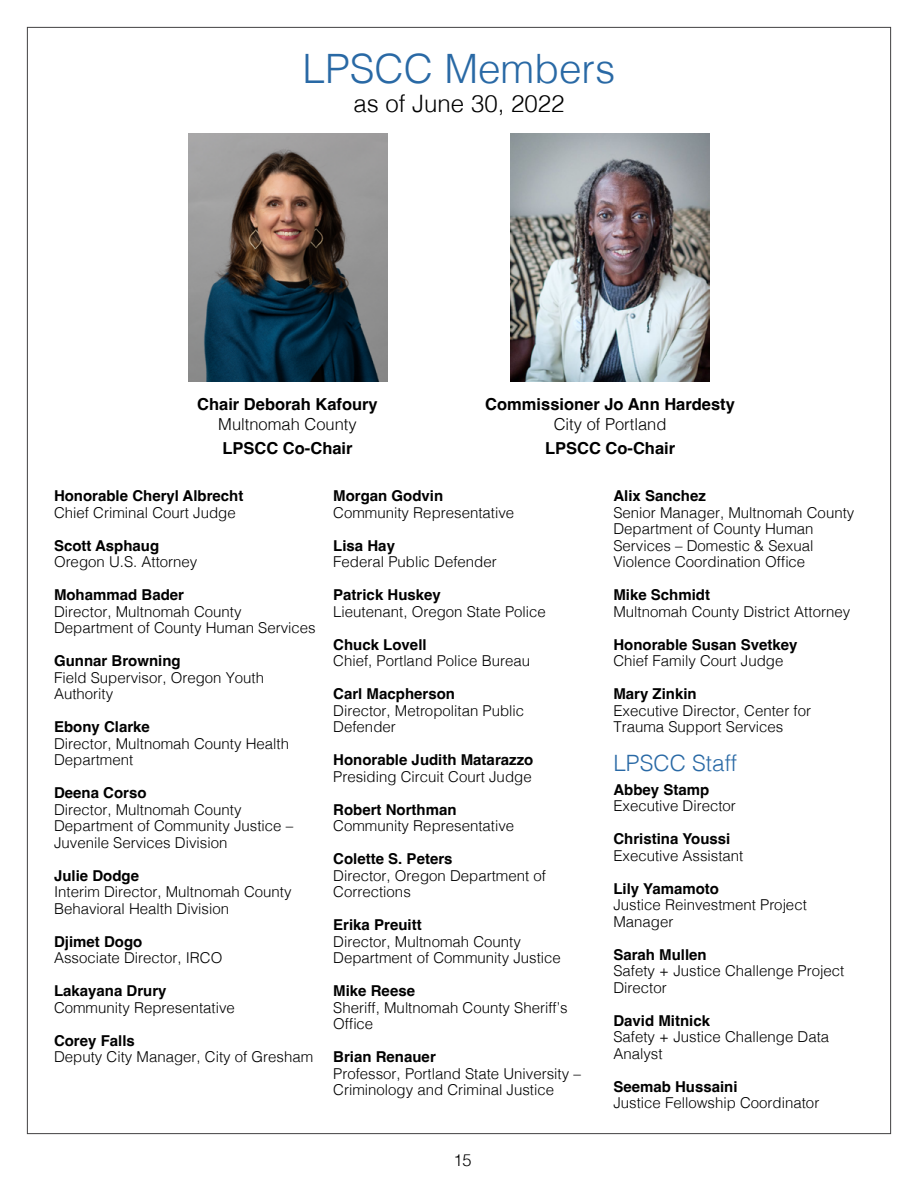
<style>
.page{position:relative;width:918px;height:1188px;background:#fff}
.page>*{position:absolute;margin:0;border:0;box-sizing:border-box;transform-origin:0 0}
.t1{font:300 40.5px "Helvetica";color:#2969a5}
.t2{font:300 24px "Helvetica";color:#000}
.t3{font:300 22.5px "Helvetica";color:#2969a5}
.t4{font:700 16.5px "Helvetica";color:#000}
.t5{font:300 16.5px "Helvetica";color:#000}
.t6{font:300 15px/16.5px "Helvetica";color:#000}
.t7{font:700 15px "Helvetica";color:#000}
</style>
<div class="page">
<img style="left:188px;top:133px;width:199px;height:249px">
<img style="left:511px;top:133px;width:199px;height:249px">
<h1 class="t1" style="left:303px;top:34px;width:314px">LPSCC Members</h1>
<h2 class="t2" style="left:354px;top:83px;width:212px">as of June 30, 2022</h2>
<p class="t4" style="left:197px;top:395px;width:182px">Chair Deborah Kafoury</p>
<p class="t5" style="left:218px;top:410px;width:140px">Multnomah County</p>
<p class="t4" style="left:222px;top:438px;width:132px">LPSCC Co-Chair</p>
<p class="t4" style="left:485px;top:395px;width:251px">Commissioner Jo Ann Hardesty</p>
<p class="t5" style="left:554px;top:410px;width:114px">City of Portland</p>
<p class="t4" style="left:545px;top:438px;width:132px">LPSCC Co-Chair</p>
<p class="t7" style="left:54px;top:487px;width:191px">Honorable Cheryl Albrecht</p>
<p class="t6" style="left:54px;top:503px;width:183px">Chief Criminal Court Judge</p>
<p class="t7" style="left:54px;top:537px;width:107px">Scott Asphaug</p>
<p class="t6" style="left:54px;top:553px;width:145px">Oregon U.S. Attorney</p>
<p class="t7" style="left:54px;top:586px;width:132px">Mohammad Bader</p>
<p class="t6" style="left:54px;top:602px;width:263px">Director, Multnomah County<br>Department of County Human Services</p>
<p class="t7" style="left:54px;top:652px;width:128px">Gunnar Browning</p>
<p class="t6" style="left:54px;top:668px;width:212px">Field Supervisor, Oregon Youth<br>Authority</p>
<p class="t7" style="left:54px;top:718px;width:97px">Ebony Clarke</p>
<p class="t6" style="left:54px;top:734px;width:237px">Director, Multnomah County Health<br>Department</p>
<p class="t7" style="left:54px;top:784px;width:94px">Deena Corso</p>
<p class="t6" style="left:54px;top:800px;width:241px">Director, Multnomah County<br>Department of Community Justice –<br>Juvenile Services Division</p>
<p class="t7" style="left:54px;top:867px;width:87px">Julie Dodge</p>
<p class="t6" style="left:54px;top:883px;width:239px">Interim Director, Multnomah County<br>Behavioral Health Division</p>
<p class="t7" style="left:54px;top:933px;width:90px">Djimet Dogo</p>
<p class="t6" style="left:54px;top:949px;width:170px">Associate Director, IRCO</p>
<p class="t7" style="left:54px;top:982px;width:114px">Lakayana Drury</p>
<p class="t6" style="left:54px;top:998px;width:182px">Community Representative</p>
<p class="t7" style="left:54px;top:1032px;width:82px">Corey Falls</p>
<p class="t6" style="left:54px;top:1048px;width:261px">Deputy City Manager, City of Gresham</p>
<p class="t7" style="left:333px;top:487px;width:112px">Morgan Godvin</p>
<p class="t6" style="left:333px;top:503px;width:182px">Community Representative</p>
<p class="t7" style="left:333px;top:537px;width:63px">Lisa Hay</p>
<p class="t6" style="left:333px;top:553px;width:165px">Federal Public Defender</p>
<p class="t7" style="left:333px;top:586px;width:109px">Patrick Huskey</p>
<p class="t6" style="left:333px;top:602px;width:214px">Lieutenant, Oregon State Police</p>
<p class="t7" style="left:333px;top:636px;width:95px">Chuck Lovell</p>
<p class="t6" style="left:333px;top:652px;width:198px">Chief, Portland Police Bureau</p>
<p class="t7" style="left:333px;top:685px;width:123px">Carl Macpherson</p>
<p class="t6" style="left:333px;top:701px;width:192px">Director, Metropolitan Public<br>Defender</p>
<p class="t7" style="left:333px;top:751px;width:202px">Honorable Judith Matarazzo</p>
<p class="t6" style="left:333px;top:767px;width:200px">Presiding Circuit Court Judge</p>
<p class="t7" style="left:333px;top:801px;width:125px">Robert Northman</p>
<p class="t6" style="left:333px;top:817px;width:182px">Community Representative</p>
<p class="t7" style="left:333px;top:850px;width:121px">Colette S. Peters</p>
<p class="t6" style="left:333px;top:866px;width:214px">Director, Oregon Department of<br>Corrections</p>
<p class="t7" style="left:333px;top:916px;width:90px">Erika Preuitt</p>
<p class="t6" style="left:333px;top:932px;width:229px">Director, Multnomah County<br>Department of Community Justice</p>
<p class="t7" style="left:333px;top:982px;width:83px">Mike Reese</p>
<p class="t6" style="left:333px;top:998px;width:236px">Sheriff, Multnomah County Sheriff’s<br>Office</p>
<p class="t7" style="left:333px;top:1048px;width:104px">Brian Renauer</p>
<p class="t6" style="left:333px;top:1064px;width:249px">Professor, Portland State University –<br>Criminology and Criminal Justice</p>
<p class="t5" style="left:453px;top:1146px;width:20px">15</p>
<p class="t7" style="left:613px;top:487px;width:94px">Alix Sanchez</p>
<p class="t6" style="left:613px;top:503px;width:242px">Senior Manager, Multnomah County<br>Department of County Human<br>Services – Domestic &amp; Sexual<br>Violence Coordination Office</p>
<p class="t7" style="left:613px;top:586px;width:98px">Mike Schmidt</p>
<p class="t6" style="left:613px;top:602px;width:238px">Multnomah County District Attorney</p>
<p class="t7" style="left:613px;top:636px;width:186px">Honorable Susan Svetkey</p>
<p class="t6" style="left:613px;top:652px;width:172px">Chief Family Court Judge</p>
<p class="t7" style="left:613px;top:685px;width:85px">Mary Zinkin</p>
<p class="t6" style="left:613px;top:701px;width:199px">Executive Director, Center for<br>Trauma Support Services</p>
<h3 class="t3" style="left:613px;top:744px;width:125px">LPSCC Staff</h3>
<p class="t7" style="left:613px;top:780px;width:97px">Abbey Stamp</p>
<p class="t6" style="left:613px;top:797px;width:124px">Executive Director</p>
<p class="t7" style="left:613px;top:830px;width:118px">Christina Youssi</p>
<p class="t6" style="left:613px;top:846px;width:132px">Executive Assistant</p>
<p class="t7" style="left:613px;top:879px;width:107px">Lily Yamamoto</p>
<p class="t6" style="left:613px;top:896px;width:195px">Justice Reinvestment Project<br>Manager</p>
<p class="t7" style="left:613px;top:945px;width:95px">Sarah Mullen</p>
<p class="t6" style="left:613px;top:962px;width:232px">Safety + Justice Challenge Project<br>Director</p>
<p class="t7" style="left:613px;top:1011px;width:98px">David Mitnick</p>
<p class="t6" style="left:613px;top:1028px;width:217px">Safety + Justice Challenge Data<br>Analyst</p>
<p class="t7" style="left:613px;top:1077px;width:126px">Seemab Hussaini</p>
<p class="t6" style="left:613px;top:1094px;width:207px">Justice Fellowship Coordinator</p>
</div>
